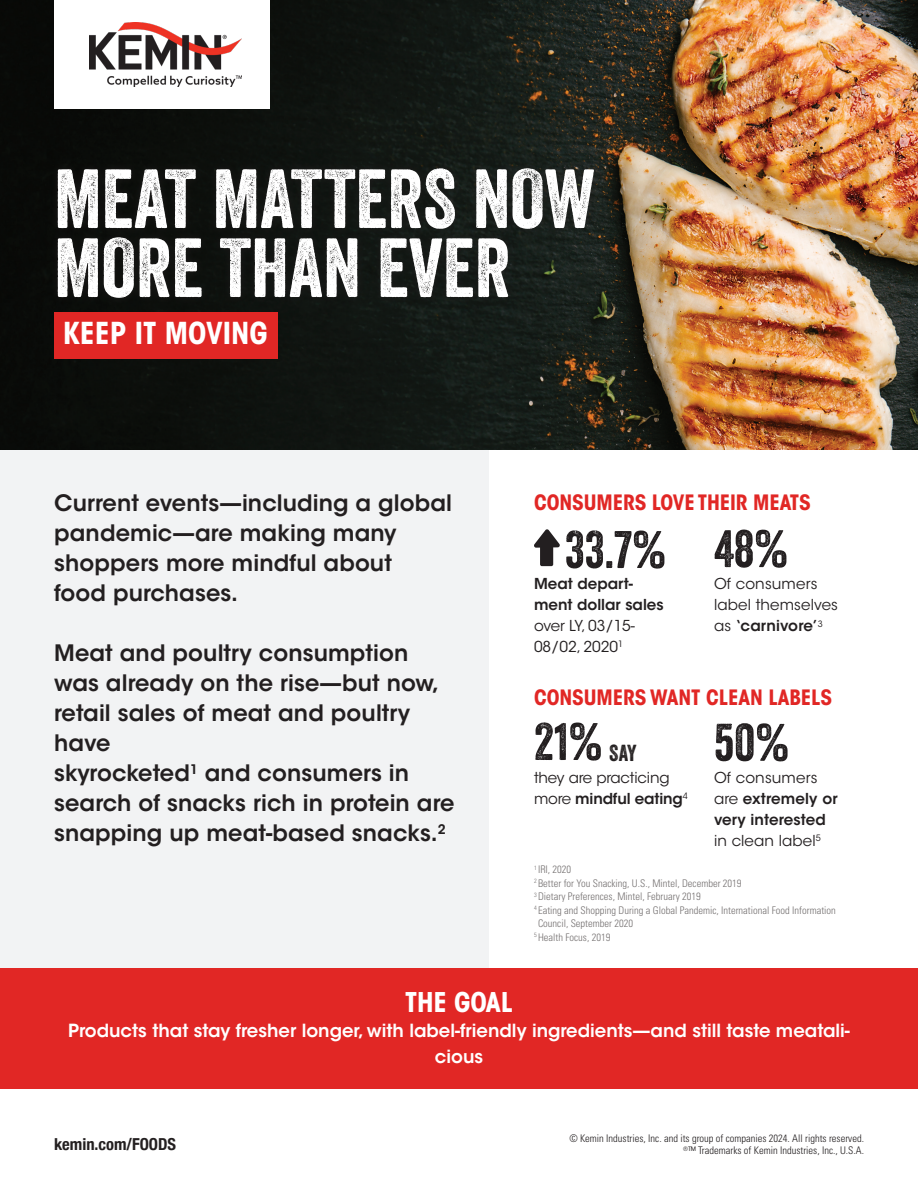
<style>
.page{position:relative;width:918px;height:1188px;background:#fff}
.page>*{position:absolute;margin:0;border:0;box-sizing:border-box;transform-origin:0 0}
.t1{font:81px/69px "Veneer";color:#fff}
.t2{font:51px "Veneer";color:#231f20}
.t3{font:700 condensed 30px "ITC Avant Garde Std";color:#fff}
.t4{font:700 condensed 27px "ITC Avant Garde Std";letter-spacing:-.005em;color:#fff}
.t5{font:600 22.5px/30px "ITC Avant Garde Std";letter-spacing:.005em;color:#231f20}
.t6{font:22.5px "Veneer";color:#231f20}
.t7{font:700 condensed 21px "ITC Avant Garde Std";letter-spacing:-.005em;color:#e12725}
.t8{font:600 18px/25.5px "ITC Avant Garde Std";color:#fff;text-align:center}
.t9{font:700 condensed 16.5px "Helvetica Neue";color:#231f20}
.t10{font:15px/21px "ITC Avant Garde Std";letter-spacing:.01em;color:#231f20}
.t11{font:600 15px/21px "ITC Avant Garde Std";color:#231f20}
.t12{font:15px/21px "ITC Avant Garde Std";letter-spacing:-.01em;color:#231f20}
.t13{font:300 condensed 10.5px/13.5px "Univers LT Std";color:#757171}
.t14{font:300 condensed 10.5px/12.6px "Univers LT Std";color:#231f20;text-align:right}
.s1{font-weight:400}
.s2{font-weight:600}
</style>
<div class="page">
<div style="left:0;top:441px;width:489px;height:533px;background:#f2f3f4"></div>
<img style="left:0;top:0;width:918px;height:449px">
<div style="left:0;top:968px;width:918px;height:121px;background:#e12725"></div>
<div style="left:54px;top:0;width:216px;height:108px;background:#fff"></div>
<img style="left:90px;top:23px;width:151px;height:64px">
<div style="left:50px;top:161px;width:552px;height:144px;background:#171817"></div>
<div style="left:54px;top:312px;width:224px;height:47px;background:#e12725"></div>
<svg style="left:534px;top:529px;width:26px;height:37px"></svg>
<p class="t1" style="left:54px;top:164px;width:542px">MEAT MATTERS NOW<br>MORE THAN EVER</p>
<p class="t3" style="left:63px;top:314px;width:206px">KEEP IT MOVING</p>
<p class="t5" style="left:54px;top:488px;width:399px">Current events—including a global pandemic—are making many shoppers more mindful about<br>food purchases.</p>
<p class="t5" style="left:54px;top:638px;width:402px">Meat and poultry consumption was already on the rise—but now, retail sales of meat and poultry have<br>skyrocketed<sup>1</sup> and consumers in search of snacks rich in protein are snapping up meat-based snacks.<sup>2</sup></p>
<p class="t7" style="left:534px;top:489px;width:278px">CONSUMERS LOVE THEIR MEATS</p>
<p class="t2" style="left:565px;top:519px;width:103px">33.7%</p>
<p class="t2" style="left:714px;top:518px;width:76px">48%</p>
<p class="t11" style="left:534px;top:573px;width:131px">Meat depart&shy;ment dollar sales <span class="s1">over LY, 03/15-<br>08/02, 2020</span><sup>1</sup></p>
<p class="t10" style="left:714px;top:574px;width:125px">Of consumers label themselves as <span class="s2">‘carnivore’</span><sup>3</sup></p>
<p class="t7" style="left:534px;top:684px;width:300px">CONSUMERS WANT CLEAN LABELS</p>
<p class="t2" style="left:534px;top:711px;width:70px">21%</p>
<p class="t6" style="left:609px;top:739px;width:29px">SAY</p>
<p class="t12" style="left:534px;top:767px;width:155px">they are practicing more <span class="s2">mindful eating</span><sup>4</sup></p>
<p class="t2" style="left:714px;top:711px;width:77px">50%</p>
<p class="t10" style="left:714px;top:767px;width:125px">Of consumers are <span class="s2">extremely or very interested </span>in clean label<sup>5</sup></p>
<p class="t13" style="left:534px;top:863px;width:39px"><sup>1</sup> IRI, 2020</p>
<p class="t13" style="left:534px;top:876px;width:209px"><sup>2</sup> Better for You Snacking, U.S., Mintel, December 2019</p>
<p class="t13" style="left:534px;top:890px;width:168px"><sup>3</sup> Dietary Preferences, Mintel, February 2019</p>
<p class="t13" style="left:538px;top:903px;width:299px;text-indent:-4px"><sup>4</sup> Eating and Shopping During a Global Pandemic, International Food Information<br>Council, September 2020</p>
<p class="t13" style="left:534px;top:930px;width:78px"><sup>5</sup> Health Focus, 2019</p>
<p class="t4" style="left:405px;top:985px;width:109px">THE GOAL</p>
<p class="t8" style="left:68px;top:1018px;width:783px">Products that stay fresher longer, with label-friendly ingredients—and still taste meatali&shy;cious</p>
<p class="t9" style="left:54px;top:1131px;width:124px">kemin.com/FOODS</p>
<p class="t14" style="left:569px;top:1132px;width:296px">© Kemin Industries, Inc. and its group of companies 2024. All rights reserved. <sup>®</sup>™ Trademarks of Kemin Industries, Inc., U.S.A.</p>
</div>
